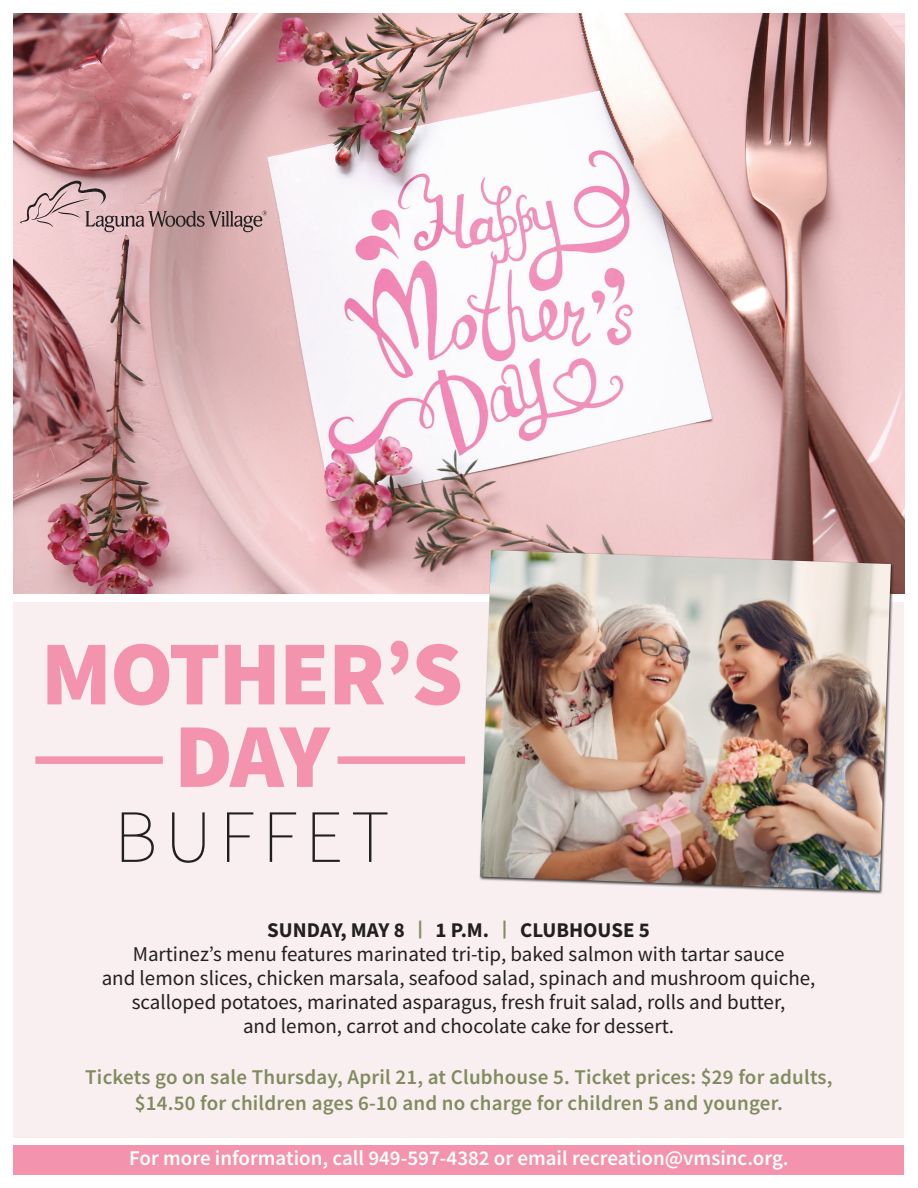
<style>
.page{position:relative;width:918px;height:1188px;background:#fff}
.page>*{position:absolute;margin:0;border:0;box-sizing:border-box;transform-origin:0 0}
.t1{font:900 91.5px/82.5px "Source Sans Pro";letter-spacing:-.02em;color:#f493ae;text-align:center}
.t2{font:200 75px "Source Sans Pro";letter-spacing:.1em;color:#231f20}
.t3{font:21px/24px "Source Sans Pro";color:#231f20;text-align:center}
.t4{font:600 21px/25.5px "Source Sans Pro";letter-spacing:.01em;color:#818b5f;text-align:center}
.t5{font:600 21px "Source Sans Pro";color:#fff}
.s1{font-weight:700}
.s2{font-weight:700;font-size:17.85px;color:#818b5f}
</style>
<div class="page">
<img style="left:14px;top:14px;width:890px;height:580px">
<div style="left:14px;top:1145px;width:890px;height:29px;background:#f493ae"></div>
<div style="left:14px;top:603px;width:890px;height:535px;background:#f8eced"></div>
<svg style="left:20px;top:181px;width:247px;height:51px;background:#c9a6a8"></svg>
<div style="left:35px;top:756px;width:128px;height:8px;background:#f493ae"></div>
<div style="left:479px;top:549px;width:416px;height:345px;background:#231f20;opacity:.85"></div>
<img style="left:480px;top:550px;width:411px;height:341px">
<div style="left:338px;top:756px;width:127px;height:8px;background:#f493ae"></div>
<h1 class="t1" style="left:41px;top:631px;width:424px">MOTHER’S<br>DAY</h1>
<h2 class="t2" style="left:114px;top:792px;width:277px">BUFFET</h2>
<p class="t3" style="left:102px;top:918px;width:715px"><span class="s1">SUNDAY, MAY 8</span> <span class="s2">|</span> <span class="s1">1 P.M.</span> <span class="s2">|</span> <span class="s1">CLUBHOUSE 5<br></span>Martinez’s menu features marinated tri-tip, baked salmon with tartar sauce<br>and lemon slices, chicken marsala, seafood salad, spinach and mushroom quiche, scalloped potatoes, marinated asparagus, fresh fruit salad, rolls and butter,<br>and lemon, carrot and chocolate cake for dessert.</p>
<p class="t4" style="left:85px;top:1064px;width:749px">Tickets go on sale Thursday, April 21, at Clubhouse 5. Ticket prices: $29 for adults, $14.50 for children ages 6-10 and no charge for children 5 and younger.</p>
<p class="t5" style="left:129px;top:1145px;width:661px">For more information, call 949-597-4382 or email recreation@vmsinc.org.</p>
</div>
